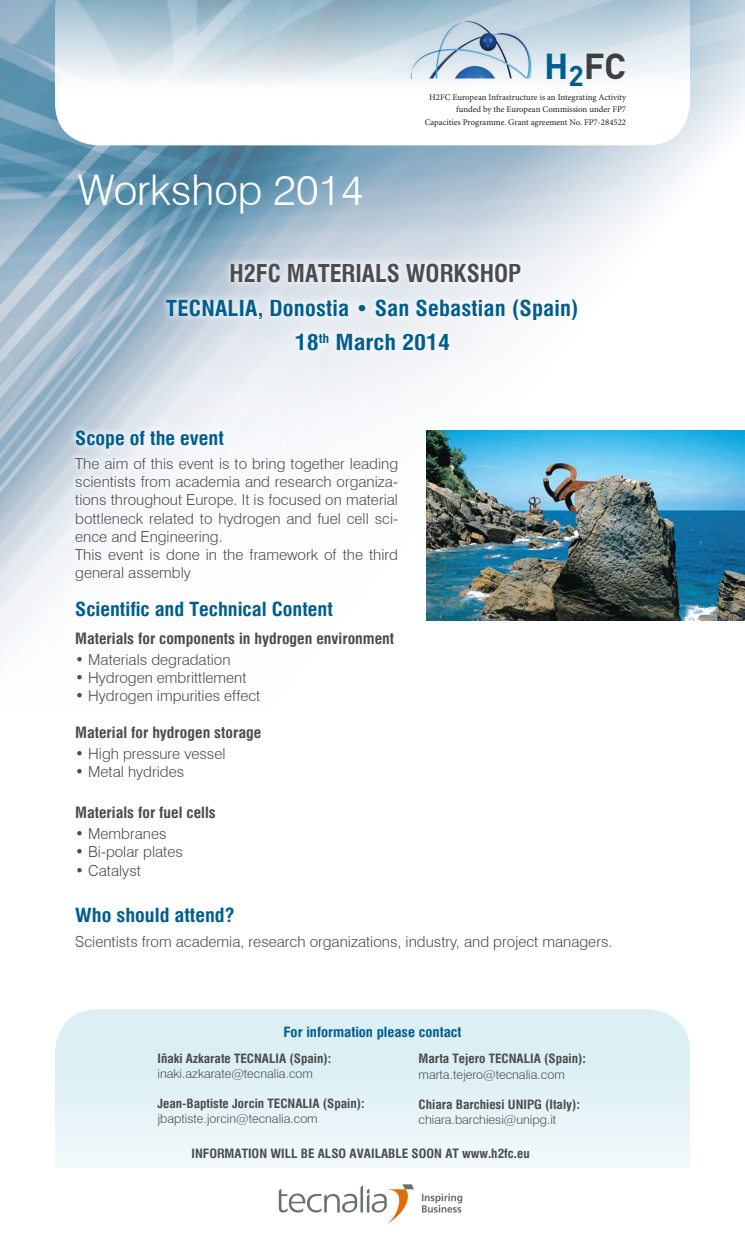
<style>
.page{position:relative;width:745px;height:1241px;background:#fff}
.page>*{position:absolute;margin:0;border:0;box-sizing:border-box;transform-origin:0 0}
.t1{font:300 42.25px "Swiss 721 BT";color:#fff}
.t2{font:700 35.62px "DIN";color:#3e3e3f}
.t3{font:700 condensed 24px "Swiss 721 BT";color:#4b4c4d}
.t4{font:700 condensed 21.5px "Swiss 721 BT";letter-spacing:.01em;color:#005e8f;scale:1.05 1}
.t5{font:700 condensed 21.5px "Swiss 721 BT";letter-spacing:.01em;color:#005e8f;scale:1.12 1}
.t6{font:700 condensed 18.88px "Swiss 721 BT";color:#005e8f;scale:1.07 1}
.t7{font:300 15.12px/18.1px "Swiss 721 BT";color:#4b4c4d;text-align:justify}
.t8{font:700 condensed 15.12px "Swiss 721 BT";color:#4b4c4d;scale:1.04 1}
.t9{font:700 condensed 13.75px "Swiss 721 BT";color:#005e8f;scale:1.07 1}
.t10{font:700 condensed 12.5px "Swiss 721 BT";color:#4b4c4d;scale:1.05 1}
.t11{font:300 12.5px "Swiss 721 BT";color:#4b4c4d}
.t12{font:8.75px "Minion Pro";color:#231f20}
.s1{color:#005e8f}
</style>
<div class="page">
<img style="left:0;top:0;width:744px;height:656px">
<svg style="left:55px;top:0;width:634px;height:145px"></svg>
<img style="left:407px;top:19px;width:140px;height:60px">
<img style="left:618px;top:430px;width:126px;height:190px">
<svg style="left:55px;top:1009px;width:634px;height:204px;background:#e3f2f6"></svg>
<div style="left:0;top:1168px;width:744px;height:72px;background:#fff"></div>
<img style="left:278px;top:1184px;width:185px;height:40px">
<div style="left:68px;top:256px;width:550px;height:702px;background:#fff;opacity:.75"></div>
<p class="t2" style="left:543px;top:42px;width:84px"><span class="s1">H</span><sub>2</sub>FC</p>
<p class="t1" style="left:78px;top:164px;width:287px">Workshop 2014</p>
<p class="t12" style="left:429px;top:91px;width:198px">H2FC European Infrastructure is an Integrating Activity</p>
<p class="t12" style="left:456px;top:103px;width:171px">funded by the European Commission under FP7</p>
<p class="t12" style="left:424px;top:116px;width:203px">Capacities Programme. Grant agreement No. FP7-284522</p>
<p class="t3" style="left:229px;top:259px;width:293px">H2FC MATERIALS WORKSHOP</p>
<p class="t4" style="left:166px;top:295px;width:394px">TECNALIA, Donostia • San Sebastian (Spain)</p>
<p class="t5" style="left:294px;top:329px;width:140px">18<sup>th</sup> March 2014</p>
<p class="t6" style="left:75px;top:427px;width:140px">Scope of the event</p>
<p class="t7" style="left:75px;top:454px;width:324px">The aim of this event is to bring together leading scientists from academia and research organiza&shy;tions throughout Europe. It is focused on material bottleneck related to hydrogen and fuel cell sci&shy;ence and Engineering.</p>
<p class="t7" style="left:75px;top:545px;width:324px">This event is done in the framework of the third general assembly</p>
<p class="t6" style="left:75px;top:597px;width:242px">Scientific and Technical Content</p>
<p class="t8" style="left:75px;top:629px;width:308px">Materials for components in hydrogen environment</p>
<p class="t7" style="left:75px;top:650px;width:157px">• Materials degradation</p>
<p class="t7" style="left:75px;top:668px;width:173px">• Hydrogen embrittlement</p>
<p class="t7" style="left:75px;top:686px;width:186px">• Hydrogen impurities effect</p>
<p class="t8" style="left:75px;top:723px;width:180px">Material for hydrogen storage</p>
<p class="t7" style="left:75px;top:744px;width:152px">• High pressure vessel</p>
<p class="t7" style="left:75px;top:762px;width:110px">• Metal hydrides</p>
<p class="t8" style="left:75px;top:803px;width:136px">Materials for fuel cells</p>
<p class="t7" style="left:75px;top:824px;width:93px">• Membranes</p>
<p class="t7" style="left:75px;top:842px;width:109px">• Bi-polar plates</p>
<p class="t7" style="left:75px;top:861px;width:67px">• Catalyst</p>
<p class="t6" style="left:75px;top:903px;width:150px">Who should attend?</p>
<p class="t7" style="left:75px;top:932px;width:538px">Scientists from academia, research organizations, industry, and project managers.</p>
<p class="t9" style="left:283px;top:1023px;width:168px">For information please contact</p>
<p class="t10" style="left:157px;top:1051px;width:167px">Iñaki Azkarate TECNALIA (Spain):</p>
<p class="t11" style="left:157px;top:1066px;width:157px">inaki.azkarate@tecnalia.com</p>
<p class="t10" style="left:157px;top:1096px;width:199px">Jean-Baptiste Jorcin TECNALIA (Spain):</p>
<p class="t11" style="left:157px;top:1111px;width:162px">jbaptiste.jorcin@tecnalia.com</p>
<p class="t10" style="left:418px;top:1051px;width:161px">Marta Tejero TECNALIA (Spain):</p>
<p class="t11" style="left:418px;top:1066px;width:147px">marta.tejero@tecnalia.com</p>
<p class="t10" style="left:418px;top:1096px;width:155px">Chiara Barchiesi UNIPG (Italy):</p>
<p class="t11" style="left:418px;top:1111px;width:139px">chiara.barchiesi@unipg.it</p>
<p class="t10" style="left:191px;top:1145px;width:323px">INFORMATION WILL BE ALSO AVAILABLE SOON AT www.h2fc.eu</p>
</div>
